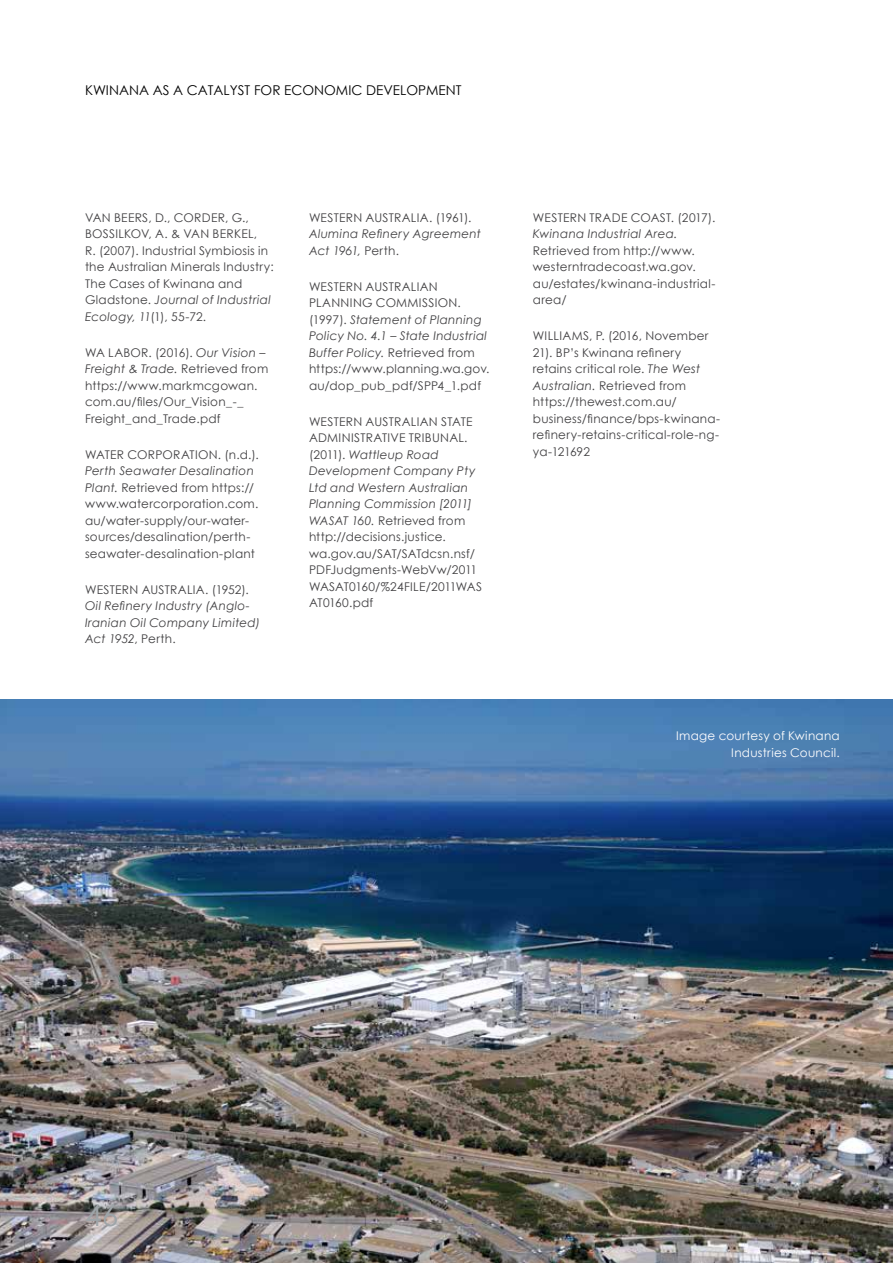
<style>
.page{position:relative;width:893px;height:1263px;background:#fff}
.page>*{position:absolute;margin:0;border:0;box-sizing:border-box;transform-origin:0 0}
.t1{font:30px "Century Gothic";color:#9ea5a9}
.t2{font:13.5px "Century Gothic";color:#000}
.t3{font:12px/16.5px "Century Gothic";letter-spacing:.02em;color:#414042}
.t4{font:italic 12px/16.5px "Century Gothic";letter-spacing:.02em;color:#414042}
.t5{font:12px/16.5px "Century Gothic";letter-spacing:.02em;color:#fff;text-align:right}
.s1{font-style:italic}
.s2{font-style:normal}
</style>
<div class="page">
<img style="left:0;top:699px;width:892px;height:564px">
<hr style="left:892px;top:0;width:1px;height:1263px;background:#002846">
<p class="t2" style="left:85px;top:81px;width:378px">KWINANA AS A CATALYST FOR ECONOMIC DEVELOPMENT</p>
<p class="t3" style="left:85px;top:209px;width:190px">VAN BEERS, D., CORDER, G.,<br>BOSSILKOV, A. &amp; VAN BERKEL,<br>R. (2007). Industrial Symbiosis in the Australian Minerals Industry:<br>The Cases of Kwinana and<br>Gladstone. <span class="s1">Journal of Industrial<br>Ecology, 11</span>(1), 55-72.</p>
<p class="t3" style="left:85px;top:344px;width:185px">WA LABOR. (2016). <span class="s1">Our Vision –<br>Freight &amp; Trade.</span> Retrieved from https://www.markmcgowan. com.au/files/Our_Vision_-_<br>Freight_and_Trade.pdf</p>
<p class="t3" style="left:85px;top:446px;width:175px">WATER CORPORATION. (n.d.).</p>
<p class="t3" style="left:85px;top:462px;width:175px"><span class="s1">Perth Seawater Desalination<br>Plant.</span> Retrieved from https:// www.watercorporation.com. au/water-supply/our-water&shy;sources/desalination/perth&shy;seawater-desalination-plant</p>
<p class="t3" style="left:85px;top:581px;width:165px">WESTERN AUSTRALIA. (1952).</p>
<p class="t4" style="left:85px;top:597px;width:177px">Oil Refinery Industry (Anglo-<br>Iranian Oil Company Limited)<br>Act 1952<span class="s2">, Perth.</span></p>
<p class="t3" style="left:309px;top:209px;width:164px">WESTERN AUSTRALIA. (1961).</p>
<p class="t4" style="left:309px;top:225px;width:173px">Alumina Refinery Agreement<br>Act 1961, <span class="s2">Perth.</span></p>
<p class="t3" style="left:309px;top:278px;width:182px">WESTERN AUSTRALIAN<br>PLANNING COMMISSION. (1997). <span class="s1">Statement of Planning<br>Policy No. 4.1 – State Industrial<br>Buffer Policy.</span> Retrieved from https://www.planning.wa.gov. au/dop_pub_pdf/SPP4_1.pdf</p>
<p class="t3" style="left:309px;top:413px;width:175px">WESTERN AUSTRALIAN STATE<br>ADMINISTRATIVE TRIBUNAL. (2011). <span class="s1">Wattleup Road<br>Development Company Pty<br>Ltd and Western Australian<br>Planning Commission [2011]<br>WASAT 160.</span> Retrieved from http://decisions.justice. wa.gov.au/SAT/SATdcsn.nsf/<br>PDFJudgments-WebVw/2011<br>WASAT0160/%24FILE/2011WAS<br>AT0160.pdf</p>
<p class="t3" style="left:533px;top:209px;width:184px">WESTERN TRADE COAST. (2017).</p>
<p class="t4" style="left:533px;top:225px;width:146px">Kwinana Industrial Area.</p>
<p class="t3" style="left:533px;top:242px;width:184px">Retrieved from http://www. westerntradecoast.wa.gov. au/estates/kwinana-industrial&shy;area/</p>
<p class="t3" style="left:533px;top:327px;width:189px">WILLIAMS, P. (2016, November<br>21). BP’s Kwinana refinery retains critical role. <span class="s1">The West<br>Australian.</span> Retrieved from https://thewest.com.au/ business/finance/bps-kwinana&shy;refinery-retains-critical-role-ng&shy;ya-121692</p>
<p class="t5" style="left:676px;top:728px;width:165px">Image courtesy of Kwinana<br>Industries Council.</p>
<h1 class="t1" style="left:85px;top:1194px;width:35px">46</h1>
</div>
